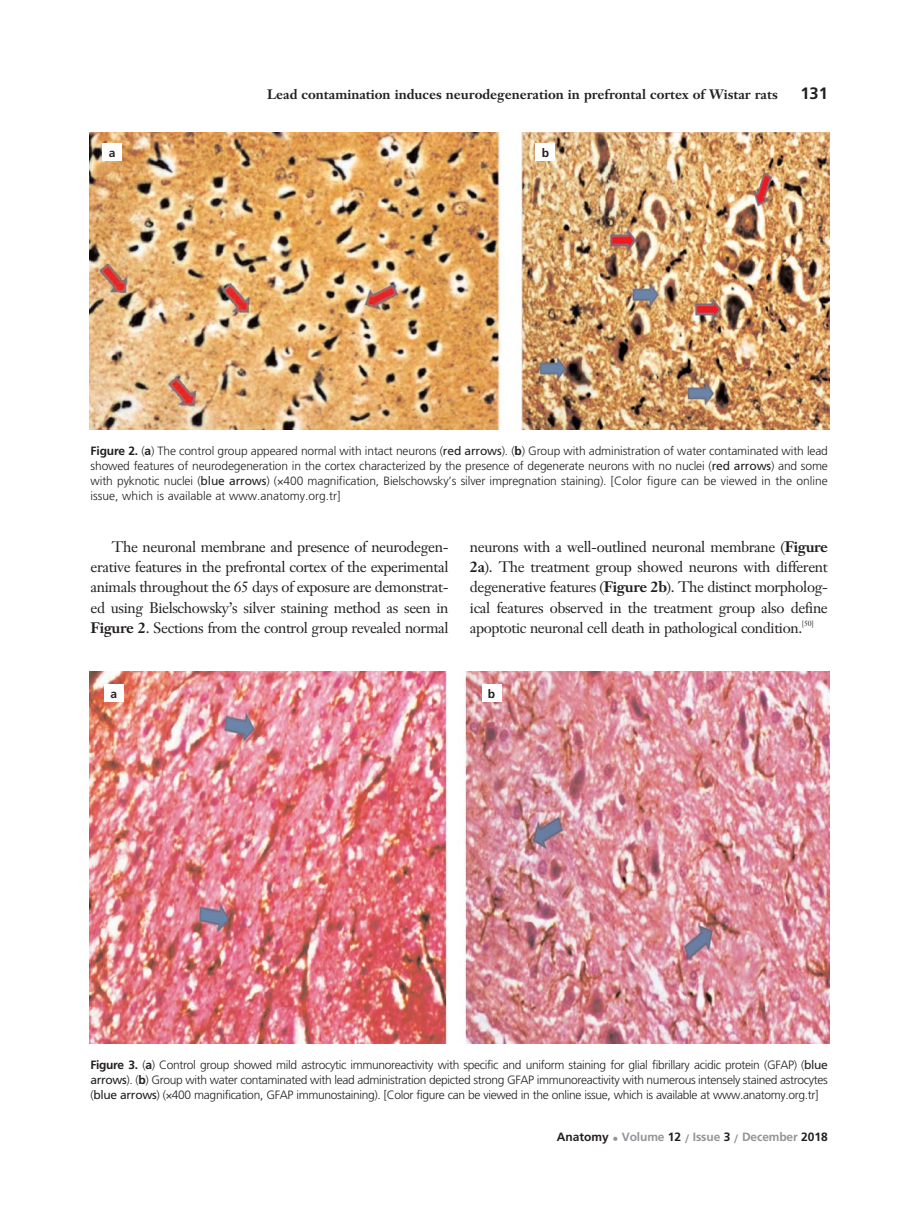
<style>
.page{position:relative;width:919px;height:1217px;background:#fff}
.page>*{position:absolute;margin:0;border:0;box-sizing:border-box;transform-origin:0 0}
.t1{font:700 16.5px "Frutiger";color:#231f20}
.t2{font:15px/20.4px "Janson Text";letter-spacing:-.025em;color:#231f20;text-align:justify}
.t3{font:700 13.5px "Janson Text";color:#231f20}
.t4{font:300 12px/15px "Frutiger";letter-spacing:-.015em;color:#231f20;text-align:justify}
.t5{font:700 12px "Frutiger";letter-spacing:-.01em;color:#939598}
.t6{font:700 12px "Frutiger";color:#231f20}
.t7{font:7.5px "Janson Text";color:#231f20}
.s1{font-weight:700}
.s2{font-weight:400}
.s3{color:#231f20}
</style>
<div class="page">
<img style="left:89px;top:133px;width:740px;height:296px">
<div style="left:103px;top:144px;width:19px;height:17px;background:#fff"></div>
<div style="left:536px;top:144px;width:19px;height:17px;background:#fff"></div>
<img style="left:89px;top:671px;width:740px;height:371px">
<div style="left:104px;top:684px;width:19px;height:17px;background:#fff"></div>
<div style="left:482px;top:684px;width:19px;height:17px;background:#fff"></div>
<p class="t3" style="left:267px;top:89px;width:512px">Lead contamination induces neurodegeneration in prefrontal cortex of Wistar rats</p>
<h1 class="t1" style="left:800px;top:87px;width:29px">131</h1>
<p class="t6" style="left:109px;top:147px;width:8px">a</p>
<p class="t6" style="left:541px;top:147px;width:9px">b</p>
<p class="t4" style="left:91px;top:444px;width:738px"><span class="s1">Figure 2.</span> (<span class="s1">a</span>) The control group appeared normal with intact neurons (<span class="s2">red arrows</span>). (<span class="s1">b</span>) Group with administration of water contaminated with lead showed features of neurodegeneration in the cortex characterized by the presence of degenerate neurons with no nuclei (<span class="s2">red arrows</span>) and some with pyknotic nuclei (<span class="s2">blue arrows</span>) ( 400 magnification, Bielschowsky’s silver impregnation staining). [Color figure can be viewed in the online issue, which is available at www.anatomy.org.tr]</p>
<p class="t2" style="left:91px;top:537px;width:359px;text-indent:21px">The neuronal membrane and presence of neurodegen&shy;erative features in the prefrontal cortex of the experimental animals throughout the 65 days of exposure are demonstrat&shy;ed using Bielschowsky’s silver staining method as seen in <span class="s1">Figure 2</span>. Sections from the control group revealed normal</p>
<p class="t2" style="left:470px;top:538px;width:359px">neurons with a well-outlined neuronal membrane (<span class="s1">Figure 2a</span>). The treatment group showed neurons with different degenerative features (<span class="s1">Figure 2b</span>). The distinct morpholog&shy;ical features observed in the treatment group also define apoptotic neuronal cell death in pathological condition.</p>
<p class="t7" style="left:801px;top:619px;width:13px">[50]</p>
<p class="t6" style="left:110px;top:688px;width:8px">a</p>
<p class="t6" style="left:488px;top:688px;width:9px">b</p>
<p class="t4" style="left:91px;top:1058px;width:738px"><span class="s1">Figure 3.</span> (<span class="s1">a</span>) Control group showed mild astrocytic immunoreactivity with specific and uniform staining for glial fibrillary acidic protein (GFAP) (<span class="s2">blue arrows</span>). (<span class="s1">b</span>) Group with water contaminated with lead administration depicted strong GFAP immunoreactivity with numerous intensely stained astrocytes (<span class="s2">blue arrows</span>) ( 400 magnification, GFAP immunostaining). [Color figure can be viewed in the online issue, which is available at www.anatomy.org.tr]</p>
<p class="t5" style="left:556px;top:1132px;width:273px"><span class="s3">Anatomy</span> • Volume <span class="s3">12</span> / Issue <span class="s3">3</span> / December <span class="s3">2018</span></p>
</div>
